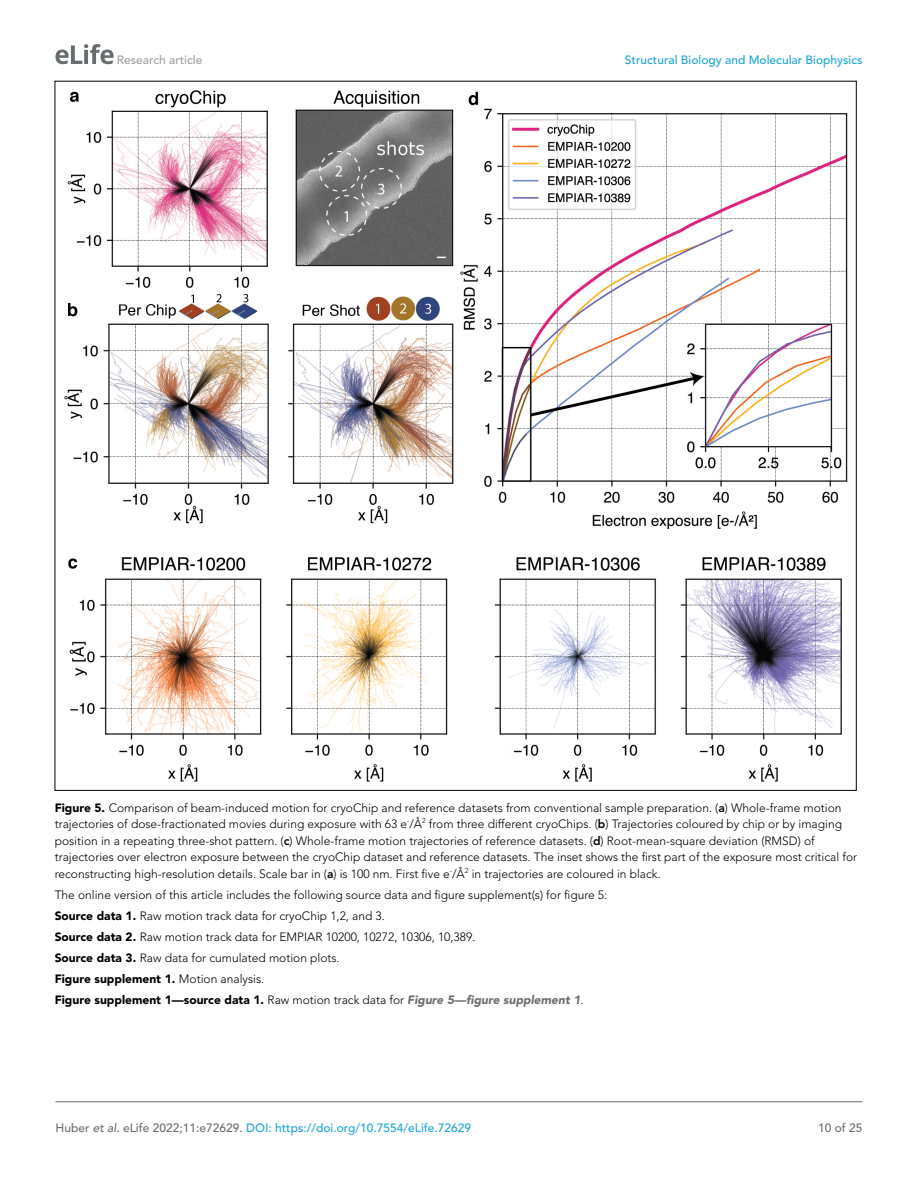
<style>
.page{position:relative;width:918px;height:1188px;background:#fff}
.page>*{position:absolute;margin:0;border:0;box-sizing:border-box;transform-origin:0 0}
.t1{font:300 12px/21px "Avenir LT Std";color:#000}
.t2{font:500 12px "Avenir LT Std";color:#1ea4d7}
.t3{font:500 12px "Avenir LT Std";color:#a3a09f}
.t4{font:500 12px "Avenir LT Std";color:#6e6e70}
.s1{font-weight:900}
.s2{font-weight:800}
.s3{font-weight:900;font-style:italic;color:#6e6e70}
.s4{color:#6e6e70}
.s5{font-style:italic;color:#6e6e70}
</style>
<div class="page">
<svg style="left:56px;top:44px;width:58px;height:20px"></svg>
<hr style="left:56px;top:1101px;width:806px;height:1px;background:#6e6e70">
<img style="left:64px;top:90px;width:783px;height:691px">
<p class="t3" style="left:117px;top:53px;width:87px">Research article</p>
<p class="t2" style="left:625px;top:53px;width:239px">Structural Biology and Molecular Biophysics</p>
<p class="t1" style="left:55px;top:799px;width:804px;line-height:16.5px"><span class="s1">Figure 5.</span> Comparison of beam-induced motion for cryoChip and reference datasets from conventional sample preparation. (<span class="s2">a</span>) Whole-frame motion trajectories of dose-fractionated movies during exposure with 63 e<sup>-</sup>/Å<sup>2</sup> from three different cryoChips. (<span class="s2">b</span>) Trajectories coloured by chip or by imaging position in a repeating three-shot pattern. (<span class="s2">c</span>) Whole-frame motion trajectories of reference datasets. (<span class="s2">d</span>) Root-mean-square deviation (RMSD) of trajectories over electron exposure between the cryoChip dataset and reference datasets. The inset shows the first part of the exposure most critical for reconstructing high-resolution details. Scale bar in (<span class="s2">a</span>) is 100 nm. First five e<sup>-</sup>/Å<sup>2</sup> in trajectories are coloured in black.</p>
<p class="t1" style="left:55px;top:884px;width:554px">The online version of this article includes the following source data and figure supplement(s) for figure 5:<br><span class="s1">Source data 1.</span> Raw motion track data for cryoChip 1,2, and 3.<br><span class="s1">Source data 2.</span> Raw motion track data for EMPIAR 10200, 10272, 10306, 10,389.<br><span class="s1">Source data 3.</span> Raw data for cumulated motion plots.<br><span class="s1">Figure supplement 1.</span> Motion analysis.<br><span class="s1">Figure supplement 1—source data 1.</span> Raw motion track data for <span class="s3">Figure 5—figure supplement 1</span>.</p>
<p class="t2" style="left:56px;top:1121px;width:417px"><span class="s4">Huber</span> <span class="s5">et al</span><span class="s4">. eLife 2022;11:e72629.</span> DOI: https://doi.org/10.7554/eLife.72629</p>
<p class="t4" style="left:818px;top:1121px;width:46px">10 of 25</p>
</div>
